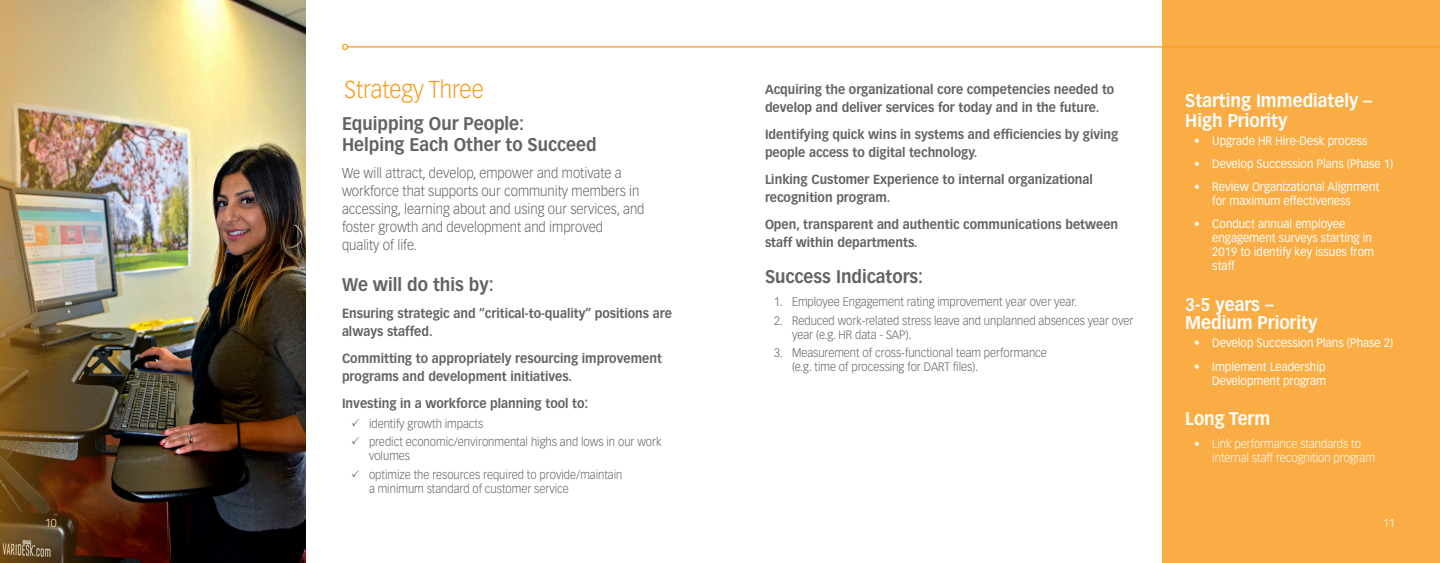
<style>
.page{position:relative;width:1440px;height:563px;background:#fff}
.page>*{position:absolute;margin:0;border:0;box-sizing:border-box;transform-origin:0 0}
.body_copy{font:300 24px "Vectora LT Std";color:#f89c1c;scale:.93 1}
.body_copy-2{font:700 18px/21px "Vectora LT Std";color:#636366;scale:.93 1}
.body_copy-3{font:700 18px/20px "Vectora LT Std";color:#fff;scale:.93 1}
.body_copy-4{font:300 14px/18px "Vectora LT Std";color:#636366;scale:.93 1}
.body_copy-5{font:700 13px/18px "Vectora LT Std";color:#636366;scale:.93 1}
.t1{font:300 12px/14px "Vectora LT Std";color:#636366;scale:.93 1}
.t2{font:12px/14px "Vectora LT Std";color:#fff;scale:.93 1}
.t3{font:300 12px/14px "Vectora LT Std";color:#fff;scale:.93 1}
.subheader_16{font:300 11.25px "Vectora LT Std";color:#fff}
.s1{font-size:14px}
</style>
<div class="page">
<img style="left:124px;top:0;width:182px;height:562px">
<hr style="left:348px;top:46px;width:1092px;height:2px;background:#f89c1c">
<svg style="left:342px;top:44px;width:6px;height:6px"></svg>
<div style="left:1162px;top:0;width:278px;height:562px;background:#f9ad44"></div>
<img style="left:0;top:0;width:124px;height:562px">
<p class="body_copy" style="left:345px;top:75px;width:151px">Strategy Three</p>
<p class="body_copy-2" style="left:342px;top:113px;width:275px">Equipping Our People:<br>Helping Each Other to Succeed</p>
<p class="body_copy-4" style="left:342px;top:164px;width:327px">We will attract, develop, empower and motivate a workforce that supports our community members in accessing, learning about and using our services, and foster growth and development and improved<br>quality of life.</p>
<p class="body_copy-2" style="left:342px;top:274px;width:165px">We will do this by:</p>
<p class="body_copy-5" style="left:342px;top:304px;width:356px">Ensuring strategic and “critical-to-quality” positions are always staffed.</p>
<p class="body_copy-5" style="left:342px;top:349px;width:346px">Committing to appropriately resourcing improvement programs and development initiatives.</p>
<p class="body_copy-5" style="left:342px;top:394px;width:267px">Investing in a workforce planning tool to<span class="s1">:</span></p>
<p class="t1" style="left:351px;top:416px;width:144px">✓ identify growth impacts</p>
<p class="t1" style="left:369px;top:435px;width:316px;text-indent:-18px">✓ predict economic/environmental highs and lows in our work volumes</p>
<p class="t1" style="left:369px;top:467px;width:274px;text-indent:-18px">✓ optimize the resources required to provide/maintain a minimum standard of customer service</p>
<p class="body_copy-5" style="left:765px;top:80px;width:377px">Acquiring the organizational core competencies needed to develop and deliver services for today and in the future.</p>
<p class="body_copy-5" style="left:765px;top:125px;width:382px">Identifying quick wins in systems and efficiencies by giving people access to digital technology.</p>
<p class="body_copy-5" style="left:765px;top:170px;width:354px">Linking Customer Experience to internal organizational recognition program.</p>
<p class="body_copy-5" style="left:765px;top:215px;width:381px">Open, transparent and authentic communications between staff within departments.</p>
<p class="body_copy-2" style="left:765px;top:266px;width:172px">Success Indicators:</p>
<p class="t1" style="left:774px;top:295px;width:327px">1. Employee Engagement rating improvement year over year.</p>
<p class="t1" style="left:792px;top:313px;width:369px;text-indent:-18px">2. Reduced work-related stress leave and unplanned absences year over year (e.g. HR data - SAP).</p>
<p class="t1" style="left:792px;top:346px;width:276px;text-indent:-18px">3. Measurement of cross-functional team performance (e.g. time of processing for DART files).</p>
<p class="body_copy-3" style="left:1185px;top:90px;width:202px">Starting Immediately –<br>High Priority</p>
<p class="t2" style="left:1194px;top:134px;width:188px">• Upgrade HR Hire-Desk process</p>
<p class="t2" style="left:1194px;top:157px;width:215px">• Develop Succession Plans (Phase 1)</p>
<p class="t2" style="left:1212px;top:180px;width:181px;text-indent:-18px">• Review Organizational Alignment for maximum effectiveness</p>
<p class="t2" style="left:1212px;top:217px;width:176px;text-indent:-18px">• Conduct annual employee engagement surveys starting in<br>2019 to identify key issues from staff</p>
<p class="body_copy-3" style="left:1185px;top:295px;width:144px;line-height:18px">3-5 years –<br>Medium Priority</p>
<p class="t2" style="left:1194px;top:336px;width:215px">• Develop Succession Plans (Phase 2)</p>
<p class="t2" style="left:1194px;top:359px;width:143px;text-align:right">• Implement Leadership<br>Development program</p>
<p class="body_copy-3" style="left:1185px;top:408px;width:93px">Long Term</p>
<p class="t3" style="left:1212px;top:436px;width:176px;text-indent:-18px">• Link performance standards to internal staff recognition program</p>
<p class="subheader_16" style="left:45px;top:516px;width:13px">10</p>
<p class="subheader_16" style="left:1383px;top:516px;width:13px">11</p>
</div>
